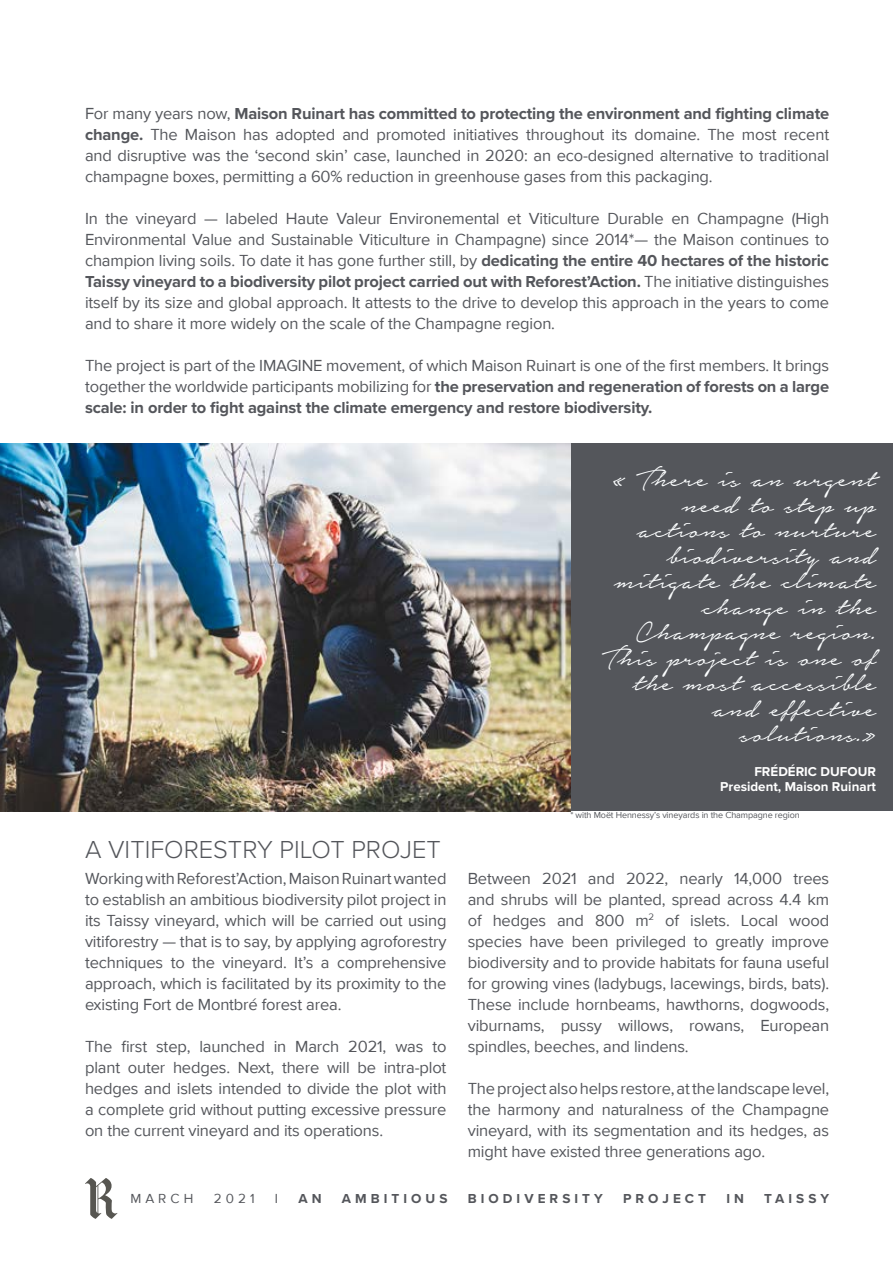
<style>
.page{position:relative;width:893px;height:1263px;background:#fff}
.page>*{position:absolute;margin:0;border:0;box-sizing:border-box;transform-origin:0 0}
.t1{font:36px/25.5px "Notera Personal Use Only";color:#fcfeff;text-align:right}
.t2{font:300 25.5px "Proxima Nova";color:#54565b}
.t3{font:16.5px/21px "Proxima Nova";letter-spacing:-.01em;color:#54565b;text-align:justify}
.t4{font:700 13.5px "Proxima Nova";letter-spacing:.3em;color:#54565b}
.t5{font:13.5px "Proxima Nova";letter-spacing:.3em;color:#54565b}
.t6{font:700 13.35px/14.7px "Proxima Nova";color:#fff;text-align:right}
.t7{font:9px "Proxima Nova";letter-spacing:-.01em;color:#54565b}
.s1{font-weight:700}
</style>
<div class="page">
<div style="left:570px;top:444px;width:323px;height:367px;background:#54565b"></div>
<img style="left:0;top:444px;width:570px;height:367px">
<svg style="left:85px;top:1178px;width:32px;height:41px"></svg>
<p class="t3" style="left:85px;top:103px;width:746px">For many years now, <span class="s1">Maison Ruinart has committed to protecting the environment and fighting climate change.</span> The Maison has adopted and promoted initiatives throughout its domaine. The most recent and disruptive was the ‘second skin’ case, launched in 2020: an eco-designed alternative to traditional champagne boxes, permitting a 60% reduction in greenhouse gases from this packaging.</p>
<p class="t3" style="left:85px;top:208px;width:746px">In the vineyard — labeled Haute Valeur Environemental et Viticulture Durable en Champagne (High Environmental Value and Sustainable Viticulture in Champagne) since 2014*— the Maison continues to champion living soils. To date it has gone further still, by <span class="s1">dedicating the entire 40 hectares of the historic Taissy vineyard to a biodiversity pilot project carried out with Reforest’Action.</span> The initiative distinguishes itself by its size and global approach. It attests to the drive to develop this approach in the years to come and to share it more widely on the scale of the Champagne region.</p>
<p class="t3" style="left:85px;top:355px;width:746px">The project is part of the IMAGINE movement, of which Maison Ruinart is one of the first members. It brings together the worldwide participants mobilizing for <span class="s1">the preservation and regeneration of forests on a large scale: in order to fight against the climate emergency and restore biodiversity.</span></p>
<h2 class="t2" style="left:85px;top:830px;width:357px">A VITIFORESTRY PILOT PROJET</h2>
<p class="t3" style="left:85px;top:867px;width:363px">Working with Reforest’Action, Maison Ruinart wanted to establish an ambitious biodiversity pilot project in its Taissy vineyard, which will be carried out using vitiforestry — that is to say, by applying agroforestry techniques to the vineyard. It’s a comprehensive approach, which is facilitated by its proximity to the existing Fort de Montbré forest area.</p>
<p class="t3" style="left:85px;top:1035px;width:363px">The first step, launched in March 2021, was to plant outer hedges. Next, there will be intra-plot hedges and islets intended to divide the plot with a complete grid without putting excessive pressure on the current vineyard and its operations.</p>
<h1 class="t1" style="left:602px;top:467px;width:276px">« There is an urgent need to step up actions to nurture biodiversity and mitigate the climate change in the<br>Champagne region.<br>This project is one of the most accessible and effective solutions.»</h1>
<p class="t6" style="left:720px;top:764px;width:157px">FRÉDÉRIC DUFOUR<br>President, Maison Ruinart</p>
<p class="t7" style="left:570px;top:809px;width:231px">* with Moët Hennessy’s vineyards in the Champagne region</p>
<p class="t3" style="left:468px;top:867px;width:363px">Between 2021 and 2022, nearly 14,000 trees and shrubs will be planted, spread across 4.4 km of hedges and 800 m<sup>2</sup> of islets. Local wood species have been privileged to greatly improve biodiversity and to provide habitats for fauna useful for growing vines (ladybugs, lacewings, birds, bats).<br>These include hornbeams, hawthorns, dogwoods, viburnams, pussy willows, rowans, European spindles, beeches, and lindens.</p>
<p class="t3" style="left:468px;top:1077px;width:363px">The project also helps restore, at the landscape level, the harmony and naturalness of the Champagne vineyard, with its segmentation and its hedges, as might have existed three generations ago.</p>
<p class="t5" style="left:130px;top:1189px;width:64px">MARCH</p>
<p class="t5" style="left:214px;top:1189px;width:42px">2021</p>
<p class="t5" style="left:275px;top:1189px;width:5px">I</p>
<p class="t4" style="left:298px;top:1189px;width:25px">A N</p>
<p class="t4" style="left:342px;top:1189px;width:107px">AMBITIOUS</p>
<p class="t4" style="left:468px;top:1189px;width:137px">BIODIVERSITY</p>
<p class="t4" style="left:623px;top:1189px;width:85px">PROJECT</p>
<p class="t4" style="left:726px;top:1189px;width:19px">I N</p>
<p class="t4" style="left:764px;top:1189px;width:66px">TAISSY</p>
</div>
